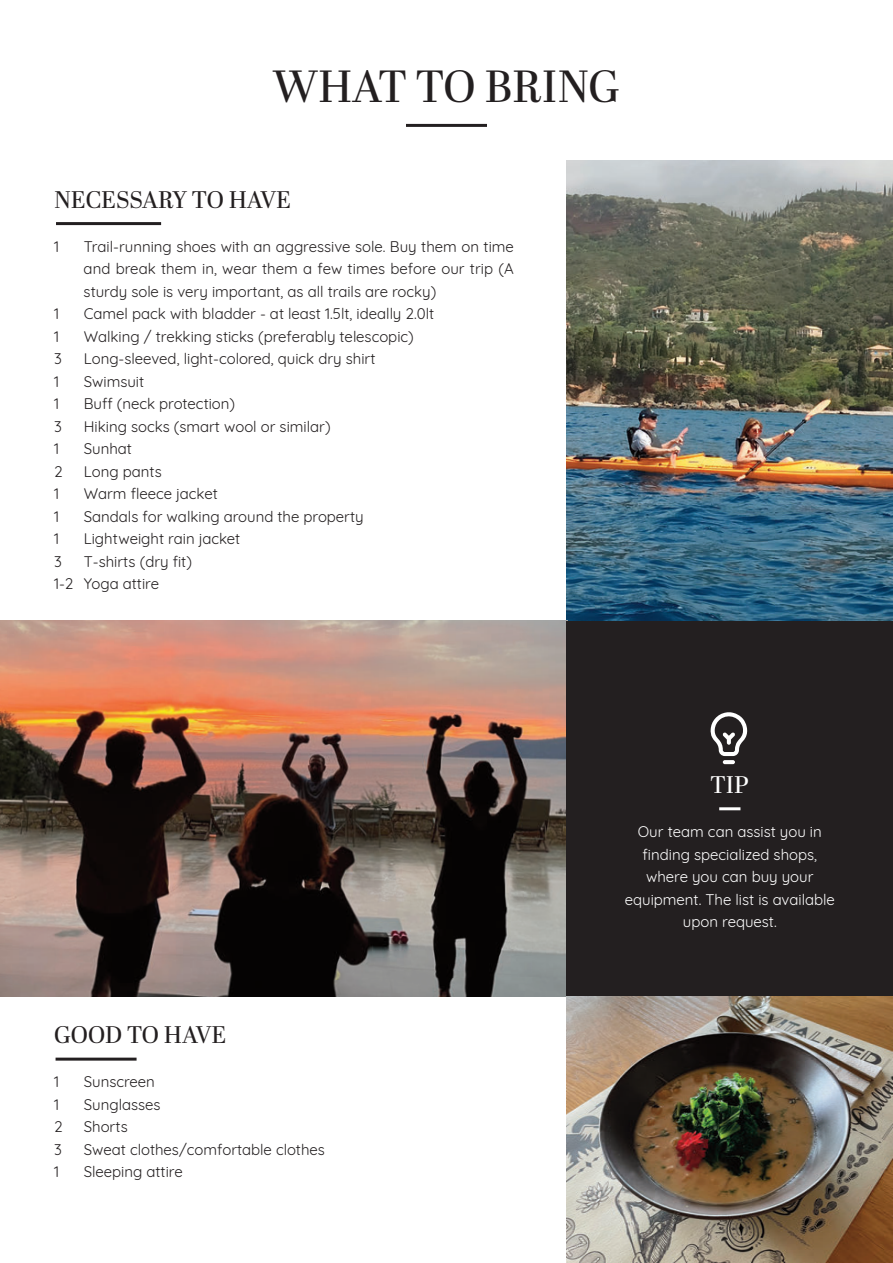
<style>
.page{position:relative;width:893px;height:1263px;background:#fff}
.page>*{position:absolute;margin:0;border:0;box-sizing:border-box;transform-origin:0 0}
.t1{font:45px "Abril Display";color:#231f20}
.t2{font:24px "Abril Display";color:#231f20}
.t3{font:24px "Abril Display";color:#fff}
.t4{font:15px/22.5px "Quicksand";color:#231f20;text-align:justify}
.t5{font:15px/22.5px "Quicksand";color:#fff;text-align:center}
</style>
<div class="page">
<img style="left:567px;top:160px;width:326px;height:461px">
<hr style="left:56px;top:222px;width:105px;height:3px;background:#231f20">
<img style="left:0;top:621px;width:567px;height:375px">
<hr style="left:56px;top:1057px;width:81px;height:3px;background:#231f20">
<hr style="left:406px;top:124px;width:81px;height:3px;background:#231f20">
<div style="left:567px;top:621px;width:326px;height:642px;background:#231f20"></div>
<hr style="left:719px;top:807px;width:21px;height:3px;background:#fff">
<svg style="left:711px;top:712px;width:36px;height:52px"></svg>
<img style="left:567px;top:996px;width:326px;height:267px">
<h1 class="t1" style="left:273px;top:68px;width:349px">WHAT TO BRING</h1>
<h2 class="t2" style="left:54px;top:190px;width:239px">NECESSARY TO HAVE</h2>
<p class="t4" style="left:54px;top:235px;width:6px">1</p>
<p class="t4" style="left:84px;top:235px;width:432px">Trail-running shoes with an aggressive sole. Buy them on time and break them in, wear them a few times before our trip (A sturdy sole is very important, as all trails are rocky)</p>
<p class="t4" style="left:54px;top:302px;width:6px">1</p>
<p class="t4" style="left:84px;top:302px;width:352px">Camel pack with bladder - at least 1.5lt, ideally 2.0lt</p>
<p class="t4" style="left:54px;top:325px;width:6px">1</p>
<p class="t4" style="left:84px;top:325px;width:332px">Walking / trekking sticks (preferably telescopic)</p>
<p class="t4" style="left:54px;top:347px;width:9px">3</p>
<p class="t4" style="left:84px;top:347px;width:293px">Long-sleeved, light-colored, quick dry shirt</p>
<p class="t4" style="left:54px;top:370px;width:6px">1</p>
<p class="t4" style="left:84px;top:370px;width:62px">Swimsuit</p>
<p class="t4" style="left:54px;top:392px;width:6px">1</p>
<p class="t4" style="left:84px;top:392px;width:153px">Buff (neck protection)</p>
<p class="t4" style="left:54px;top:415px;width:9px">3</p>
<p class="t4" style="left:84px;top:415px;width:248px">Hiking socks (smart wool or similar)</p>
<p class="t4" style="left:54px;top:437px;width:6px">1</p>
<p class="t4" style="left:84px;top:437px;width:50px">Sunhat</p>
<p class="t4" style="left:54px;top:460px;width:10px">2</p>
<p class="t4" style="left:84px;top:460px;width:80px">Long pants</p>
<p class="t4" style="left:54px;top:482px;width:6px">1</p>
<p class="t4" style="left:84px;top:482px;width:135px">Warm fleece jacket</p>
<p class="t4" style="left:54px;top:505px;width:6px">1</p>
<p class="t4" style="left:84px;top:505px;width:281px">Sandals for walking around the property</p>
<p class="t4" style="left:54px;top:527px;width:6px">1</p>
<p class="t4" style="left:84px;top:527px;width:158px">Lightweight rain jacket</p>
<p class="t4" style="left:54px;top:550px;width:9px">3</p>
<p class="t4" style="left:54px;top:550px;width:139px;text-indent:30px">T-shirts (dry fit)<br>1-2 Yoga attire</p>
<h2 class="t2" style="left:54px;top:1025px;width:174px">GOOD TO HAVE</h2>
<p class="t4" style="left:54px;top:1070px;width:6px">1</p>
<p class="t4" style="left:84px;top:1070px;width:73px">Sunscreen</p>
<p class="t4" style="left:54px;top:1093px;width:6px">1</p>
<p class="t4" style="left:84px;top:1093px;width:78px">Sunglasses</p>
<p class="t4" style="left:54px;top:1115px;width:10px">2</p>
<p class="t4" style="left:84px;top:1115px;width:46px">Shorts</p>
<p class="t4" style="left:54px;top:1138px;width:9px">3</p>
<p class="t4" style="left:84px;top:1138px;width:243px">Sweat clothes/comfortable clothes</p>
<p class="t4" style="left:54px;top:1160px;width:6px">1</p>
<p class="t4" style="left:84px;top:1160px;width:100px">Sleeping attire</p>
<h2 class="t3" style="left:711px;top:775px;width:40px">TIP</h2>
<p class="t5" style="left:625px;top:820px;width:212px">Our team can assist you in finding specialized shops, where you can buy your equipment. The list is available upon request.</p>
</div>
